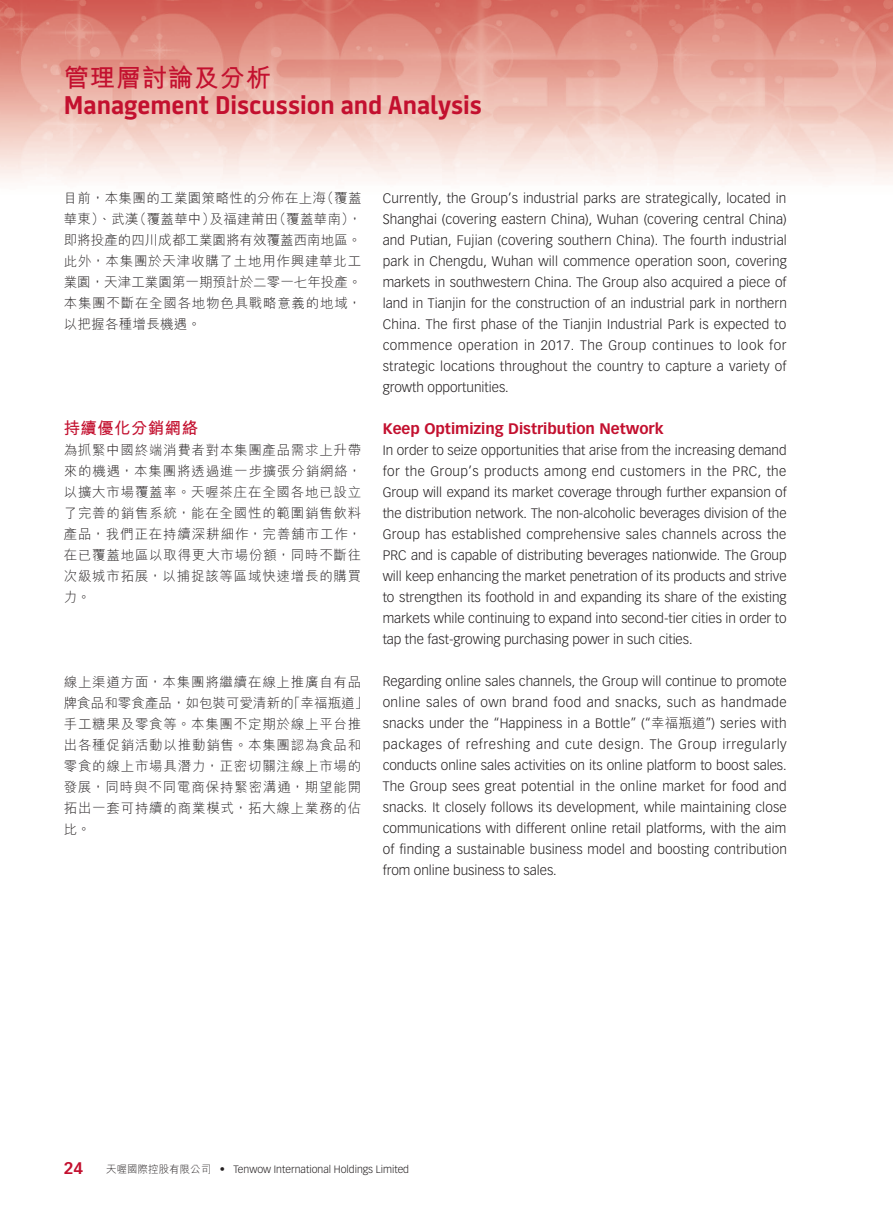
<style>
.page{position:relative;width:893px;height:1212px;background:#fff}
.page>*{position:absolute;margin:0;border:0;box-sizing:border-box;transform-origin:0 0}
.t1{font:700 25.5px "Battersea";color:#c3102f}
.t2{font:700 25.5px "M Hei HK";letter-spacing:.02em;color:#c3102f}
._001_H1_C{font:700 16.5px "M Hei HK";letter-spacing:.02em;color:#c3102f}
.t3{font:700 16.5px "Vectora LT Std";color:#c3102f}
._02_H2_E{font:700 15px "Vectora LT Std";color:#c3102f}
._00_txt_E{font:300 13.5px/21px "Vectora LT Std";color:#231f20;text-align:justify}
._000_txt_C{font:300 13.5px/21px "M Hei HK";letter-spacing:.055em;color:#231f20;text-align:justify}
.t4{font:300 10.5px "Vectora LT Std";color:#231f20}
.s1{font-family:"M Hei HK"}
</style>
<div class="page">
<img style="left:0;top:0;width:893px;height:181px">
<h1 class="t2" style="left:64px;top:59px;width:209px">管理層討論及分析</h1>
<h1 class="t1" style="left:64px;top:89px;width:420px">Management Discussion and Analysis</h1>
<p class="_000_txt_C" style="left:64px;top:188px;width:299px">目前，本集團的工業園策略性的分佈在上海（覆蓋華東）、武漢（覆蓋華中）及福建莆田（覆蓋華南），即將投產的四川成都工業園將有效覆蓋西南地區。此外，本集團於天津收購了土地用作興建華北工業園，天津工業園第一期預計於二零一七年投產。本集團不斷在全國各地物色具戰略意義的地域，以把握各種增長機遇。</p>
<p class="_001_H1_C" style="left:64px;top:416px;width:136px">持續優化分銷網絡</p>
<p class="_000_txt_C" style="left:64px;top:440px;width:299px">為抓緊中國終端消費者對本集團產品需求上升帶來的機遇，本集團將透過進一步擴張分銷網絡，以擴大市場覆蓋率。天喔茶庄在全國各地已設立了完善的銷售系統，能在全國性的範圍銷售飲料產品，我們正在持續深耕細作，完善舖市工作，在已覆蓋地區以取得更大市場份額，同時不斷往次級城市拓展，以捕捉該等區域快速增長的購買力。</p>
<p class="_000_txt_C" style="left:64px;top:671px;width:306px;text-align:left">線上渠道方面，本集團將繼續在線上推廣自有品牌食品和零食產品，如包裝可愛清新的「幸福瓶道」手工糖果及零食等。本集團不定期於線上平台推出各種促銷活動以推動銷售。本集團認為食品和零食的線上市場具潛力，正密切關注線上市場的發展，同時與不同電商保持緊密溝通，期望能開拓出一套可持續的商業模式，拓大線上業務的佔比。</p>
<p class="_00_txt_E" style="left:383px;top:187px;width:406px">Currently, the Group’s industrial parks are strategically, located in Shanghai (covering eastern China), Wuhan (covering central China) and Putian, Fujian (covering southern China). The fourth industrial park in Chengdu, Wuhan will commence operation soon, covering markets in southwestern China. The Group also acquired a piece of land in Tianjin for the construction of an industrial park in northern China. The first phase of the Tianjin Industrial Park is expected to commence operation in 2017. The Group continues to look for strategic locations throughout the country to capture a variety of growth opportunities.</p>
<p class="_02_H2_E" style="left:383px;top:419px;width:282px">Keep Optimizing Distribution Network</p>
<p class="_00_txt_E" style="left:383px;top:439px;width:405px">In order to seize opportunities that arise from the increasing demand for the Group’s products among end customers in the PRC, the Group will expand its market coverage through further expansion of the distribution network. The non-alcoholic beverages division of the Group has established comprehensive sales channels across the PRC and is capable of distributing beverages nationwide. The Group will keep enhancing the market penetration of its products and strive to strengthen its foothold in and expanding its share of the existing markets while continuing to expand into second-tier cities in order to tap the fast-growing purchasing power in such cities.</p>
<p class="_00_txt_E" style="left:383px;top:670px;width:406px">Regarding online sales channels, the Group will continue to promote online sales of own brand food and snacks, such as handmade snacks under the “Happiness in a Bottle” (“<span class="s1">幸福瓶道</span>”) series with packages of refreshing and cute design. The Group irregularly conducts online sales activities on its online platform to boost sales.<br>The Group sees great potential in the online market for food and snacks. It closely follows its development, while maintaining close communications with different online retail platforms, with the aim of finding a sustainable business model and boosting contribution from online business to sales.</p>
<p class="t3" style="left:64px;top:1158px;width:21px">24</p>
<p class="t4" style="left:106px;top:1163px;width:304px"><span class="s1">天喔國際控股有限公司 •</span> Tenwow International Holdings Limited</p>
</div>
